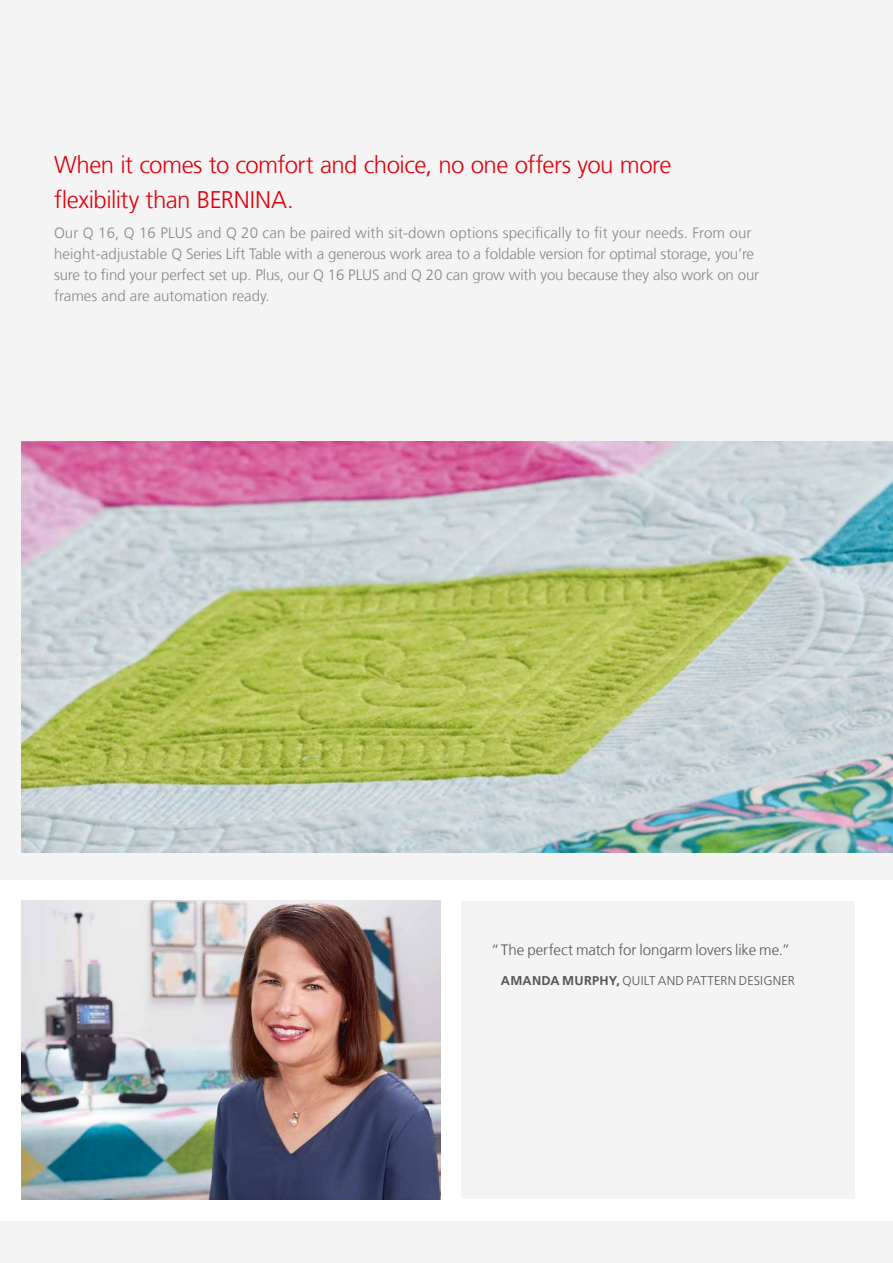
<style>
.page{position:relative;width:893px;height:1263px;background:#f4f4f4}
.page>*{position:absolute;margin:0;border:0;box-sizing:border-box;transform-origin:0 0}
.t1{font:300 24px/35.5px "Frutiger LT Com";letter-spacing:-.02em;color:#e3000b}
.t2{font:300 15px/21px "Frutiger LT Com";letter-spacing:-.01em;color:#868786}
.t3{font:300 15px "Frutiger LT Com";color:#565655}
.t4{font:300 12.75px "Frutiger LT Std";letter-spacing:.015em;color:#565655}
.s1{font-family:"Frutiger LT Com";font-weight:700}
</style>
<div class="page">
<div style="left:0;top:880px;width:893px;height:340px;background:#fff"></div>
<div style="left:461px;top:901px;width:394px;height:298px;background:#f4f4f4"></div>
<img style="left:21px;top:442px;width:872px;height:410px">
<img style="left:21px;top:900px;width:419px;height:299px">
<h1 class="t1" style="left:54px;top:147px;width:619px">When it comes to comfort and choice, no one offers you more flexibility than BERNINA.</h1>
<p class="t2" style="left:54px;top:222px;width:707px">Our Q 16, Q 16 PLUS and Q 20 can be paired with sit-down options specifically to fit your needs. From our height-adjustable Q Series Lift Table with a generous work area to a foldable version for optimal storage, you’re sure to find your perfect set up. Plus, our Q 16 PLUS and Q 20 can grow with you because they also work on our frames and are automation ready.</p>
<p class="t3" style="left:491px;top:941px;width:301px">“The perfect match for longarm lovers like me.”</p>
<p class="t4" style="left:501px;top:974px;width:295px"><span class="s1">AMANDA MURPHY,</span> QUILT AND PATTERN DESIGNER</p>
</div>
